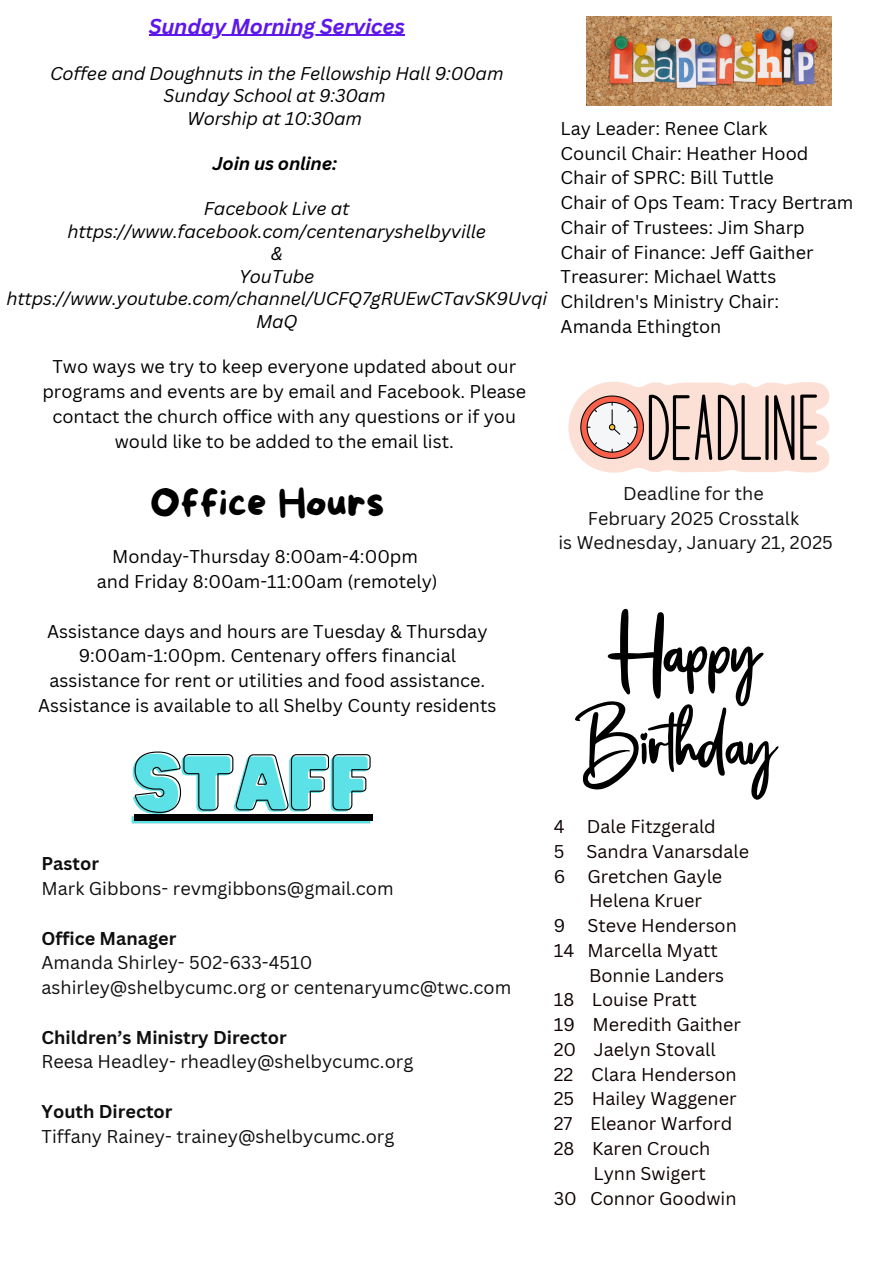
<style>
.page{position:relative;width:894px;height:1264px;background:#fff}
.page>*{position:absolute;margin:0;border:0;box-sizing:border-box;transform-origin:0 0}
.t1{font:69.15px "Hitand Run";color:#5ce1e6}
.t2{font:38.85px "More Sugar";color:#000}
.t3{font:italic 700 21px "Canva Sans";letter-spacing:-.01em;color:#5e17eb}
.t4{font:18px/24.8px "Canva Sans";color:#000;text-align:center}
.t5{font:18px "Canva Sans";color:#100f0f}
.t6{font:18px "Canva Sans";color:#0e0101}
.t7{font:italic 18px/22.5px "Canva Sans";letter-spacing:-.01em;color:#000;text-align:center}
.t8{font:700 18px "Canva Sans";color:#100f0f}
.t9{font:italic 700 18px "Canva Sans";letter-spacing:-.01em;color:#000}
</style>
<div class="page">
<img style="left:131px;top:16px;width:701px;height:808px">
<div style="left:134px;top:814px;width:238px;height:7px;background:#000"></div>
<svg style="left:134px;top:751px;width:237px;height:62px"></svg>
<hr style="left:149px;top:35px;width:255px;height:1px;background:#5e17eb">
<p class="t3" style="left:149px;top:11px;width:257px">Sunday Morning Services</p>
<p class="t7" style="left:50px;top:62px;width:455px">Coffee and Doughnuts in the Fellowship Hall 9:00am</p>
<p class="t7" style="left:164px;top:84px;width:223px">Sunday School at 9:30am</p>
<p class="t7" style="left:187px;top:107px;width:176px">Worship at 10:30am</p>
<p class="t9" style="left:212px;top:151px;width:126px">Join us online:</p>
<p class="t7" style="left:204px;top:197px;width:147px">Facebook Live at</p>
<p class="t7" style="left:67px;top:219px;width:420px">https://www.facebook.com/centenaryshelbyville</p>
<p class="t7" style="left:271px;top:242px;width:13px">&amp;</p>
<p class="t7" style="left:6px;top:264px;width:542px">YouTube https://www.youtube.com/channel/UCFQ7gRUEwCTavSK9Uvqi<br>MaQ</p>
<p class="t4" style="left:42px;top:354px;width:485px">Two ways we try to keep everyone updated about our programs and events are by email and Facebook. Please contact the church office with any questions or if you would like to be added to the email list.</p>
<p class="t2" style="left:150px;top:481px;width:236px">Office Hours</p>
<p class="t4" style="left:112px;top:544px;width:307px">Monday-Thursday 8:00am-4:00pm</p>
<p class="t4" style="left:97px;top:569px;width:342px">and Friday 8:00am-11:00am (remotely)</p>
<p class="t4" style="left:38px;top:618px;width:459px">Assistance days and hours are Tuesday &amp; Thursday 9:00am-1:00pm. Centenary offers financial assistance for rent or utilities and food assistance.<br>Assistance is available to all Shelby County residents</p>
<p class="t4" style="left:560px;top:115px;width:208px">Lay Leader: Renee Clark</p>
<p class="t4" style="left:560px;top:140px;width:249px">Council Chair: Heather Hood</p>
<h4 class="t4" style="left:560px;top:165px;width:215px">Chair of SPRC: Bill Tuttle</h4>
<p class="t4" style="left:560px;top:190px;width:294px">Chair of Ops Team: Tracy Bertram</p>
<p class="t4" style="left:560px;top:214px;width:245px">Chair of Trustees: Jim Sharp</p>
<p class="t4" style="left:560px;top:239px;width:254px">Chair of Finance: Jeff Gaither</p>
<p class="t4" style="left:560px;top:264px;width:217px">Treasurer: Michael Watts</p>
<p class="t4" style="left:560px;top:289px;width:220px">Children's Ministry Chair:</p>
<p class="t4" style="left:560px;top:313px;width:162px">Amanda Ethington</p>
<p class="t5" style="left:623px;top:480px;width:142px">Deadline for the</p>
<p class="t5" style="left:587px;top:505px;width:212px">February 2025 Crosstalk</p>
<p class="t5" style="left:558px;top:530px;width:276px">is Wednesday, January 21, 2025</p>
<h1 class="t1" style="left:131px;top:746px;width:240px">STAFF</h1>
<p class="t8" style="left:41px;top:851px;width:59px">Pastor</p>
<p class="t5" style="left:41px;top:875px;width:353px">Mark Gibbons- revmgibbons@gmail.com</p>
<p class="t8" style="left:41px;top:925px;width:136px">Office Manager</p>
<p class="t5" style="left:41px;top:950px;width:272px">Amanda Shirley- 502-633-4510</p>
<p class="t5" style="left:41px;top:974px;width:471px">ashirley@shelbycumc.org or centenaryumc@twc.com</p>
<p class="t8" style="left:41px;top:1024px;width:247px">Children’s Ministry Director</p>
<p class="t5" style="left:41px;top:1049px;width:373px">Reesa Headley- rheadley@shelbycumc.org</p>
<p class="t8" style="left:41px;top:1098px;width:132px">Youth Director</p>
<h2 class="t5" style="left:41px;top:1123px;width:354px">Tiffany Rainey- trainey@shelbycumc.org</h2>
<p class="t6" style="left:553px;top:813px;width:164px">4 Dale Fitzgerald</p>
<p class="t6" style="left:553px;top:838px;width:197px">5 Sandra Vanarsdale</p>
<p class="t6" style="left:553px;top:863px;width:170px">6 Gretchen Gayle</p>
<p class="t6" style="left:589px;top:888px;width:114px">Helena Kruer</p>
<p class="t6" style="left:553px;top:912px;width:185px">9 Steve Henderson</p>
<p class="t6" style="left:553px;top:937px;width:165px">14 Marcella Myatt</p>
<p class="t6" style="left:589px;top:962px;width:137px">Bonnie Landers</p>
<p class="t6" style="left:553px;top:987px;width:144px">18 Louise Pratt</p>
<p class="t6" style="left:553px;top:1011px;width:189px">19 Meredith Gaither</p>
<p class="t6" style="left:553px;top:1036px;width:163px">20 Jaelyn Stovall</p>
<p class="t6" style="left:553px;top:1061px;width:184px">22 Clara Henderson</p>
<p class="t6" style="left:553px;top:1086px;width:184px">25 Hailey Waggener</p>
<p class="t6" style="left:553px;top:1110px;width:180px">27 Eleanor Warford</p>
<p class="t6" style="left:553px;top:1135px;width:158px">28 Karen Crouch</p>
<p class="t6" style="left:593px;top:1160px;width:114px">Lynn Swigert</p>
<p class="t6" style="left:553px;top:1185px;width:184px">30 Connor Goodwin</p>
</div>
